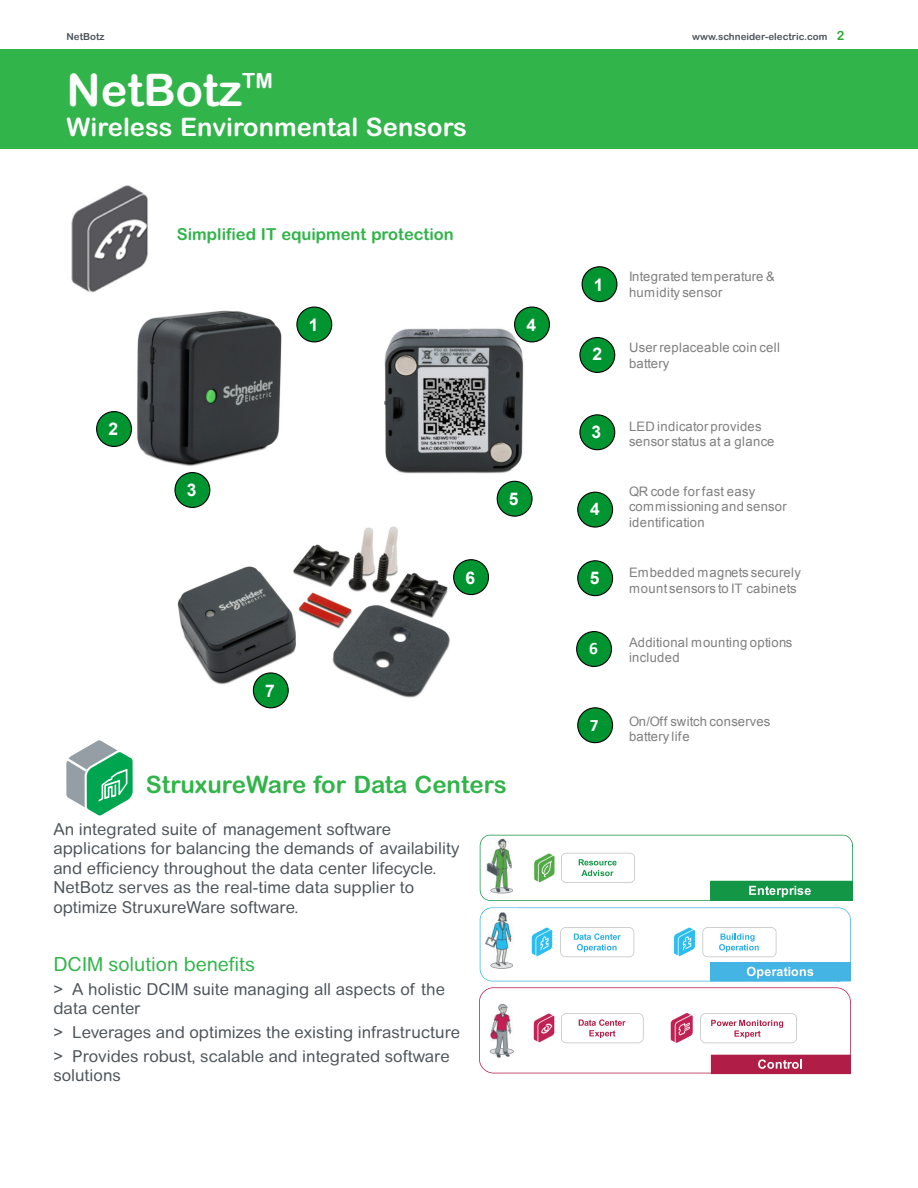
<style>
.page{position:relative;width:918px;height:1188px;background:#fff}
.page>*{position:absolute;margin:0;border:0;box-sizing:border-box;transform-origin:0 0}
.Subhead_02_White{font:700 45px "Arial Rounded MT Std";color:#fff}
.Subhead_02_White-2{font:700 25.5px "Arial Rounded MT Std";color:#fff}
.Body_Text_01{font:700 24px "Arial Rounded MT Std";color:#31b44a}
.Body_Text_01-2{font:19.5px "Arial Rounded MT Std";color:#31b44a}
.t1{font:700 17.4px "Arial";color:#fff}
.t2{font:700 17.4px "Calibri";color:#fff}
.Body_Text_01-3{font:16.5px/19.5px "Arial Rounded MT Std";color:#4d545a}
.Body_Text_01-4{font:700 16.5px "Arial Rounded MT Std";color:#31b44a}
.t3{font:13.05px/15.3px "Arial";letter-spacing:.025em;color:#7f7f7f}
.Page_Number_Life_Gre{font:700 12.75px "Arial Rounded MT Std";color:#2ea836}
.Schneider_URL{font:700 9.75px "Arial Rounded MT Std";color:#4d545a}
.Header_Style{font:700 9.75px "Arial Rounded MT Std";color:#4d545a}
</style>
<div class="page">
<div style="left:0;top:49px;width:918px;height:100px;background:#31b44a"></div>
<svg style="left:66px;top:740px;width:67px;height:76px"></svg>
<svg style="left:480px;top:835px;width:373px;height:66px"></svg>
<svg style="left:479px;top:987px;width:372px;height:87px"></svg>
<img style="left:528px;top:1012px;width:32px;height:33px">
<svg style="left:480px;top:907px;width:371px;height:74px"></svg>
<img style="left:669px;top:926px;width:33px;height:33px">
<img style="left:71px;top:185px;width:77px;height:108px">
<div style="left:582px;top:267px;width:35px;height:35px;background:#009530;border-radius:17px"></div>
<div style="left:582px;top:266px;width:35px;height:36px;border:1px solid #000;border-radius:17px"></div>
<div style="left:580px;top:338px;width:35px;height:34px;background:#009530;border-radius:17px"></div>
<div style="left:579px;top:337px;width:36px;height:36px;border:1px solid #000;border-radius:17px"></div>
<div style="left:580px;top:415px;width:35px;height:35px;background:#009530;border-radius:17px"></div>
<div style="left:579px;top:414px;width:36px;height:36px;border:1px solid #000;border-radius:17px"></div>
<div style="left:578px;top:492px;width:35px;height:35px;background:#009530;border-radius:17px"></div>
<div style="left:577px;top:492px;width:36px;height:36px;border:1px solid #000;border-radius:17px"></div>
<div style="left:578px;top:561px;width:35px;height:35px;background:#009530;border-radius:17px"></div>
<div style="left:577px;top:560px;width:36px;height:36px;border:1px solid #000;border-radius:17px"></div>
<div style="left:577px;top:632px;width:34px;height:34px;background:#009530;border-radius:17px"></div>
<div style="left:576px;top:631px;width:36px;height:36px;border:1px solid #000;border-radius:17px"></div>
<div style="left:578px;top:708px;width:35px;height:35px;background:#009530;border-radius:17px"></div>
<div style="left:577px;top:707px;width:36px;height:36px;border:1px solid #000;border-radius:17px"></div>
<img style="left:104px;top:289px;width:210px;height:196px">
<div style="left:175px;top:473px;width:35px;height:34px;background:#009530;border-radius:17px"></div>
<div style="left:174px;top:472px;width:36px;height:36px;border:1px solid #000;border-radius:17px"></div>
<div style="left:297px;top:307px;width:35px;height:35px;background:#009530;border-radius:17px"></div>
<div style="left:296px;top:307px;width:36px;height:35px;border:1px solid #000;border-radius:17px"></div>
<svg style="left:96px;top:411px;width:37px;height:35px"></svg>
<img style="left:177px;top:526px;width:296px;height:183px">
<div style="left:253px;top:673px;width:35px;height:35px;background:#009530;border-radius:17px"></div>
<div style="left:253px;top:672px;width:36px;height:36px;border:1px solid #000;border-radius:17px"></div>
<img style="left:384px;top:315px;width:164px;height:174px">
<div style="left:497px;top:481px;width:35px;height:35px;background:#009530;border-radius:17px"></div>
<div style="left:497px;top:481px;width:36px;height:36px;border:1px solid #000;border-radius:17px"></div>
<div style="left:515px;top:307px;width:34px;height:35px;background:#009530;border-radius:17px"></div>
<div style="left:514px;top:307px;width:36px;height:35px;border:1px solid #000;border-radius:17px"></div>
<div style="left:454px;top:560px;width:34px;height:35px;background:#009530;border-radius:17px"></div>
<div style="left:453px;top:559px;width:36px;height:36px;border:1px solid #000;border-radius:17px"></div>
<p class="Header_Style" style="left:67px;top:30px;width:40px">NetBotz</p>
<p class="Schneider_URL" style="left:692px;top:30px;width:137px">www.schneider-electric.com</p>
<p class="Page_Number_Life_Gre" style="left:837px;top:28px;width:9px">2</p>
<p class="Subhead_02_White" style="left:67px;top:63px;width:208px">NetBotz<sup>TM</sup></p>
<p class="Subhead_02_White-2" style="left:67px;top:112px;width:402px">Wireless Environmental Sensors</p>
<p class="t1" style="left:108px;top:418px;width:11px">2</p>
<p class="Body_Text_01-4" style="left:177px;top:225px;width:279px">Simplified IT equipment protection</p>
<p class="t1" style="left:309px;top:313px;width:11px">1</p>
<p class="t1" style="left:526px;top:313px;width:11px">4</p>
<p class="t1" style="left:187px;top:479px;width:11px">3</p>
<p class="t1" style="left:465px;top:566px;width:11px">6</p>
<p class="t1" style="left:509px;top:487px;width:11px">5</p>
<p class="t1" style="left:265px;top:679px;width:11px">7</p>
<p class="Body_Text_01" style="left:146px;top:770px;width:362px">StruxureWare for Data Centers</p>
<p class="Body_Text_01-3" style="left:53px;top:819px;width:408px">An integrated suite of management software applications for balancing the demands of availability and efficiency throughout the data center lifecycle.<br>NetBotz serves as the real-time data supplier to optimize StruxureWare software.</p>
<p class="Body_Text_01-2" style="left:53px;top:953px;width:203px">DCIM solution benefits</p>
<p class="Body_Text_01-3" style="left:53px;top:979px;width:393px">&gt; A holistic DCIM suite managing all aspects of the data center</p>
<p class="Body_Text_01-3" style="left:53px;top:1023px;width:408px">&gt; Leverages and optimizes the existing infrastructure</p>
<p class="Body_Text_01-3" style="left:53px;top:1046px;width:398px">&gt; Provides robust, scalable and integrated software solutions</p>
<p class="t1" style="left:594px;top:273px;width:11px">1</p>
<p class="t3" style="left:629px;top:269px;width:147px">Integrated temperature &amp; humidity sensor</p>
<p class="t1" style="left:593px;top:343px;width:11px">2</p>
<p class="t3" style="left:629px;top:340px;width:152px">User replaceable coin cell battery</p>
<p class="t1" style="left:592px;top:420px;width:11px">3</p>
<p class="t3" style="left:629px;top:419px;width:147px">LED indicator provides sensor status at a glance</p>
<p class="t1" style="left:590px;top:497px;width:11px">4</p>
<p class="t3" style="left:629px;top:484px;width:159px">QR code for fast easy commissioning and sensor identification</p>
<p class="t1" style="left:590px;top:566px;width:11px">5</p>
<p class="t3" style="left:629px;top:565px;width:173px">Embedded magnets securely mount sensors to IT cabinets</p>
<p class="t2" style="left:589px;top:637px;width:10px">6</p>
<p class="t3" style="left:629px;top:635px;width:165px">Additional mounting options included</p>
<p class="t2" style="left:590px;top:714px;width:10px">7</p>
<p class="t3" style="left:629px;top:713px;width:143px">On/Off switch conserves battery life</p>
</div>
